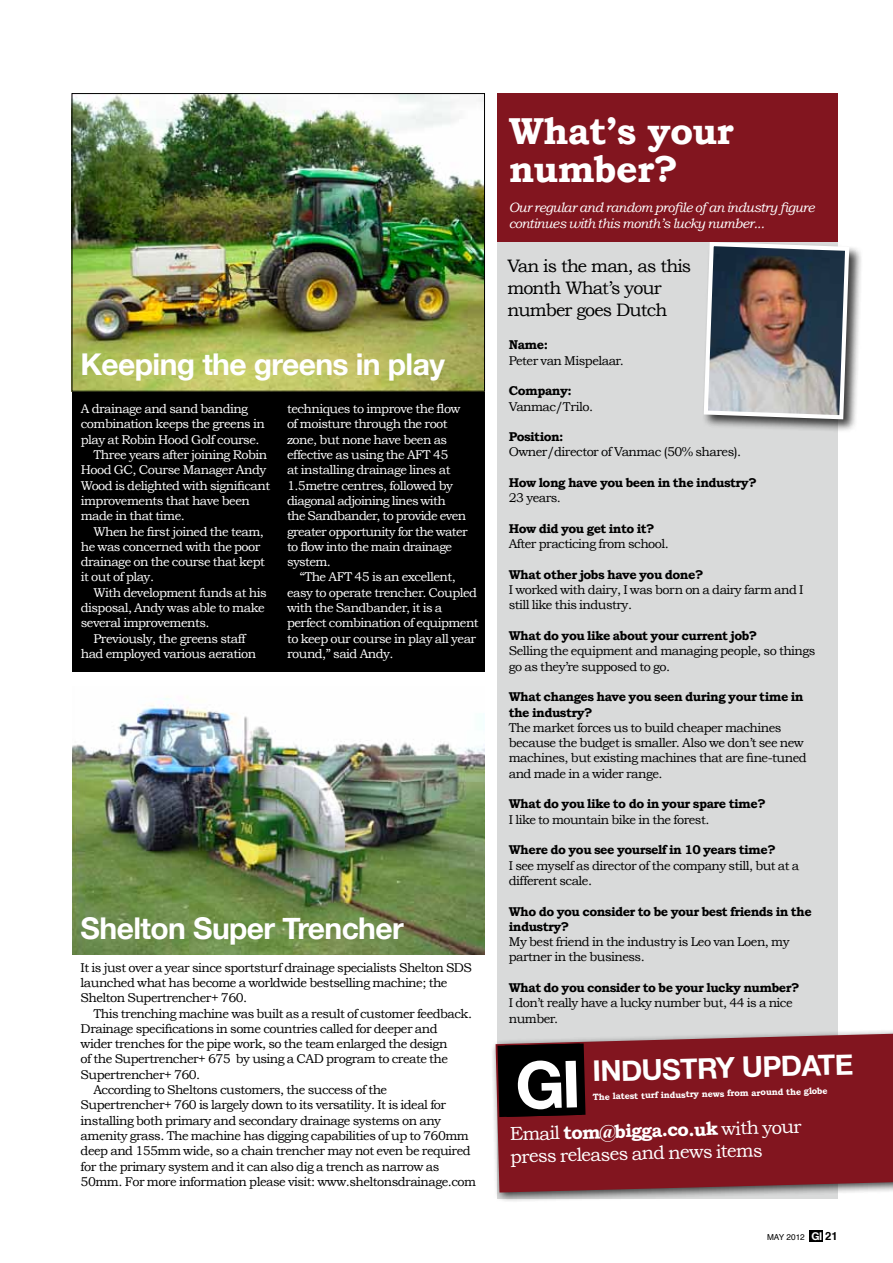
<style>
.page{position:relative;width:893px;height:1263px;background:#fff}
.page>*{position:absolute;margin:0;border:0;box-sizing:border-box;transform-origin:0 0}
.t1{font:700 37.5px/37.8px "Bookman Old Style";letter-spacing:-.02em;color:#fff}
.t2{font:700 30px "Helvetica Neue";letter-spacing:-.02em;color:#fff}
.t3{font:700 28.5px "Helvetica Neue";color:#fff}
.t4{font:18.75px/22.6px "Bookman Old Style";color:#fff}
.t5{font:18px/21.6px "Bookman Old Style";letter-spacing:-.05em;color:#000}
.t6{font:italic 13.5px/15.3px "Bookman Old Style";letter-spacing:-.04em;color:#fff}
.t7{font:12.75px/15.3px "Bookman Old Style";letter-spacing:-.04em;color:#000}
.t8{font:12.75px "Bookman Old Style";letter-spacing:-.04em;color:#fff}
.t9{font:700 12.75px/15.3px "Bookman Old Style";letter-spacing:-.04em;color:#000}
.t10{font:700 9px "Bookman Old Style";color:#fff}
.t11{font:8.25px "Helvetica";color:#000}
.s1{font-weight:700}
.s2{font-weight:400}
.s3{font-family:"Helvetica Neue";font-weight:700;font-size:10.8px;color:#fff}
.s4{font-weight:700;font-size:11.25px}
</style>
<div class="page">
<div style="left:809px;top:1230px;width:14px;height:11px;background:#000"></div>
<div style="left:72px;top:94px;width:413px;height:578px;background:#000"></div>
<div style="left:497px;top:94px;width:340px;height:1105px;background:#d9dada"></div>
<div style="left:497px;top:94px;width:340px;height:148px;background:#82151f"></div>
<div style="left:702px;top:240px;width:161px;height:193px;background:#000;opacity:.75"></div>
<img style="left:702px;top:240px;width:149px;height:181px">
<img style="left:74px;top:95px;width:409px;height:295px">
<div style="left:72px;top:93px;width:413px;height:299px;border:1px solid #000"></div>
<img style="left:73px;top:696px;width:411px;height:258px">
<div style="left:490px;top:1028px;width:403px;height:175px;background:#000;opacity:.75"></div>
<svg style="left:495px;top:1034px;width:398px;height:158px;background:#85222b"></svg>
<svg style="left:497px;top:1036px;width:382px;height:81px;background:#6a181f"></svg>
<p class="t2" style="left:80px;top:345px;width:366px">Keeping the greens in play</p>
<p class="t8" style="left:81px;top:401px;width:169px">A drainage and sand banding</p>
<p class="t8" style="left:81px;top:417px;width:185px">combination keeps the greens in</p>
<p class="t8" style="left:81px;top:432px;width:180px">play at Robin Hood Golf course.</p>
<p class="t8" style="left:94px;top:447px;width:175px">Three years after joining Robin</p>
<p class="t8" style="left:81px;top:463px;width:187px">Hood GC, Course Manager Andy</p>
<p class="t8" style="left:81px;top:478px;width:191px">Wood is delighted with significant</p>
<p class="t8" style="left:81px;top:493px;width:171px">improvements that have been</p>
<p class="t8" style="left:81px;top:509px;width:106px">made in that time.</p>
<p class="t8" style="left:94px;top:524px;width:172px">When he first joined the team,</p>
<p class="t8" style="left:81px;top:539px;width:181px">he was concerned with the poor</p>
<p class="t8" style="left:81px;top:554px;width:186px">drainage on the course that kept</p>
<p class="t8" style="left:81px;top:570px;width:75px">it out of play.</p>
<p class="t8" style="left:94px;top:585px;width:175px">With development funds at his</p>
<p class="t8" style="left:81px;top:600px;width:185px">disposal, Andy was able to make</p>
<p class="t8" style="left:81px;top:616px;width:130px">several improvements.</p>
<p class="t8" style="left:94px;top:631px;width:154px">Previously, the greens staff</p>
<p class="t8" style="left:81px;top:646px;width:177px">had employed various aeration</p>
<p class="t8" style="left:287px;top:401px;width:175px">techniques to improve the flow</p>
<p class="t8" style="left:287px;top:417px;width:162px">of moisture through the root</p>
<p class="t8" style="left:287px;top:432px;width:162px">zone, but none have been as</p>
<p class="t8" style="left:287px;top:447px;width:163px">effective as using the AFT 45</p>
<p class="t8" style="left:287px;top:463px;width:165px">at installing drainage lines at</p>
<p class="t8" style="left:287px;top:478px;width:168px">1.5metre centres, followed by</p>
<p class="t8" style="left:287px;top:493px;width:160px">diagonal adjoining lines with</p>
<p class="t8" style="left:287px;top:509px;width:181px">the Sandbander, to provide even</p>
<p class="t8" style="left:287px;top:524px;width:182px">greater opportunity for the water</p>
<p class="t8" style="left:287px;top:539px;width:167px">to flow into the main drainage</p>
<p class="t8" style="left:287px;top:554px;width:45px">system.</p>
<p class="t8" style="left:300px;top:570px;width:158px">“The AFT 45 is an excellent,</p>
<p class="t8" style="left:287px;top:585px;width:192px">easy to operate trencher. Coupled</p>
<p class="t8" style="left:287px;top:600px;width:157px">with the Sandbander, it is a</p>
<p class="t8" style="left:287px;top:616px;width:193px">perfect combination of equipment</p>
<p class="t8" style="left:287px;top:631px;width:191px">to keep our course in play all year</p>
<p class="t8" style="left:287px;top:646px;width:108px">round,” said Andy.</p>
<p class="t2" style="left:81px;top:910px;width:325px">Shelton Super Trencher</p>
<p class="t7" style="left:81px;top:959px;width:393px">It is just over a year since sportsturf drainage specialists Shelton SDS</p>
<p class="t7" style="left:81px;top:975px;width:368px">launched what has become a worldwide bestselling machine; the</p>
<p class="t7" style="left:81px;top:990px;width:168px">Shelton Supertrencher+ 760.</p>
<p class="t7" style="left:93px;top:1005px;width:380px">This trenching machine was built as a result of customer feedback.</p>
<p class="t7" style="left:81px;top:1021px;width:358px">Drainage specifications in some countries called for deeper and</p>
<p class="t7" style="left:81px;top:1036px;width:368px">wider trenches for the pipe work, so the team enlarged the design</p>
<p class="t7" style="left:81px;top:1051px;width:369px">of the Supertrencher+ 675 by using a CAD program to create the</p>
<p class="t7" style="left:81px;top:1067px;width:121px">Supertrencher+ 760.</p>
<p class="t7" style="left:93px;top:1082px;width:295px">According to Sheltons customers, the success of the</p>
<p class="t7" style="left:81px;top:1097px;width:367px">Supertrencher+ 760 is largely down to its versatility. It is ideal for</p>
<p class="t7" style="left:81px;top:1112px;width:362px">installing both primary and secondary drainage systems on any</p>
<p class="t7" style="left:81px;top:1128px;width:390px">amenity grass. The machine has digging capabilities of up to 760mm</p>
<p class="t7" style="left:81px;top:1143px;width:392px">deep and 155mm wide, so a chain trencher may not even be required</p>
<p class="t7" style="left:81px;top:1158px;width:360px">for the primary system and it can also dig a trench as narrow as</p>
<p class="t7" style="left:81px;top:1174px;width:397px">50mm. For more information please visit: www.sheltonsdrainage.com</p>
<p class="t1" style="left:509px;top:112px;width:227px">What’s your number?</p>
<p class="t6" style="left:509px;top:200px;width:307px">Our regular and random profile of an industry figure continues with this month’s lucky number...</p>
<p class="t5" style="left:507px;top:255px;width:185px">Van is the man, as this month What’s your number goes Dutch</p>
<p class="t7" style="left:509px;top:337px;width:117px"><span class="s1">Name:<br></span>Peter van Mispelaar.</p>
<p class="t7" style="left:509px;top:383px;width:86px"><span class="s1">Company:<br></span>Vanmac/Trilo.</p>
<p class="t7" style="left:509px;top:429px;width:234px"><span class="s1">Position:<br></span>Owner/director of Vanmac (50% shares).</p>
<p class="t9" style="left:509px;top:475px;width:249px">How long have you been in the industry?<br><span class="s2">23 years.</span></p>
<p class="t7" style="left:509px;top:521px;width:162px"><span class="s1">How did you get into it?<br></span>After practicing from school.</p>
<p class="t7" style="left:509px;top:567px;width:296px"><span class="s1">What other jobs have you done?<br></span>I worked with dairy, I was born on a dairy farm and I still like this industry.</p>
<p class="t7" style="left:509px;top:628px;width:308px"><span class="s1">What do you like about your current job?<br></span>Selling the equipment and managing people, so things go as they’re supposed to go.</p>
<p class="t7" style="left:509px;top:689px;width:299px"><span class="s1">What changes have you seen during your time in the industry?<br></span>The market forces us to build cheaper machines because the budget is smaller. Also we don’t see new machines, but existing machines that are fine-tuned and made in a wider range.</p>
<p class="t9" style="left:509px;top:796px;width:258px">What do you like to do in your spare time?<br><span class="s2">I like to mountain bike in the forest.</span></p>
<p class="t7" style="left:509px;top:842px;width:292px"><span class="s1">Where do you see yourself in 10 years time?<br></span>I see myself as director of the company still, but at a different scale.</p>
<p class="t7" style="left:509px;top:903px;width:304px"><span class="s1">Who do you consider to be your best friends in the industry?<br></span>My best friend in the industry is Leo van Loen, my partner in the business.</p>
<p class="t7" style="left:509px;top:980px;width:292px"><span class="s1">What do you consider to be your lucky number?<br></span>I don’t really have a lucky number but, 44 is a nice number.</p>
<p class="t3" style="left:592px;top:1053px;width:110px;rotate:-1deg">INDUSTRY</p>
<p class="t3" style="left:741px;top:1049px;width:81px;rotate:-1deg">UPDATE</p>
<p class="t10" style="left:592px;top:1092px;width:238px;rotate:-2deg">The latest turf industry news from around the globe</p>
<p class="t4" style="left:510px;top:1121px;width:293px;rotate:-1deg">Email <span class="s1">tom@bigga.co.uk</span> with your press releases and news items</p>
<p class="t11" style="left:767px;top:1231px;width:72px">MAY 2012 <span class="s3">GI</span> <span class="s4">21</span></p>
</div>
